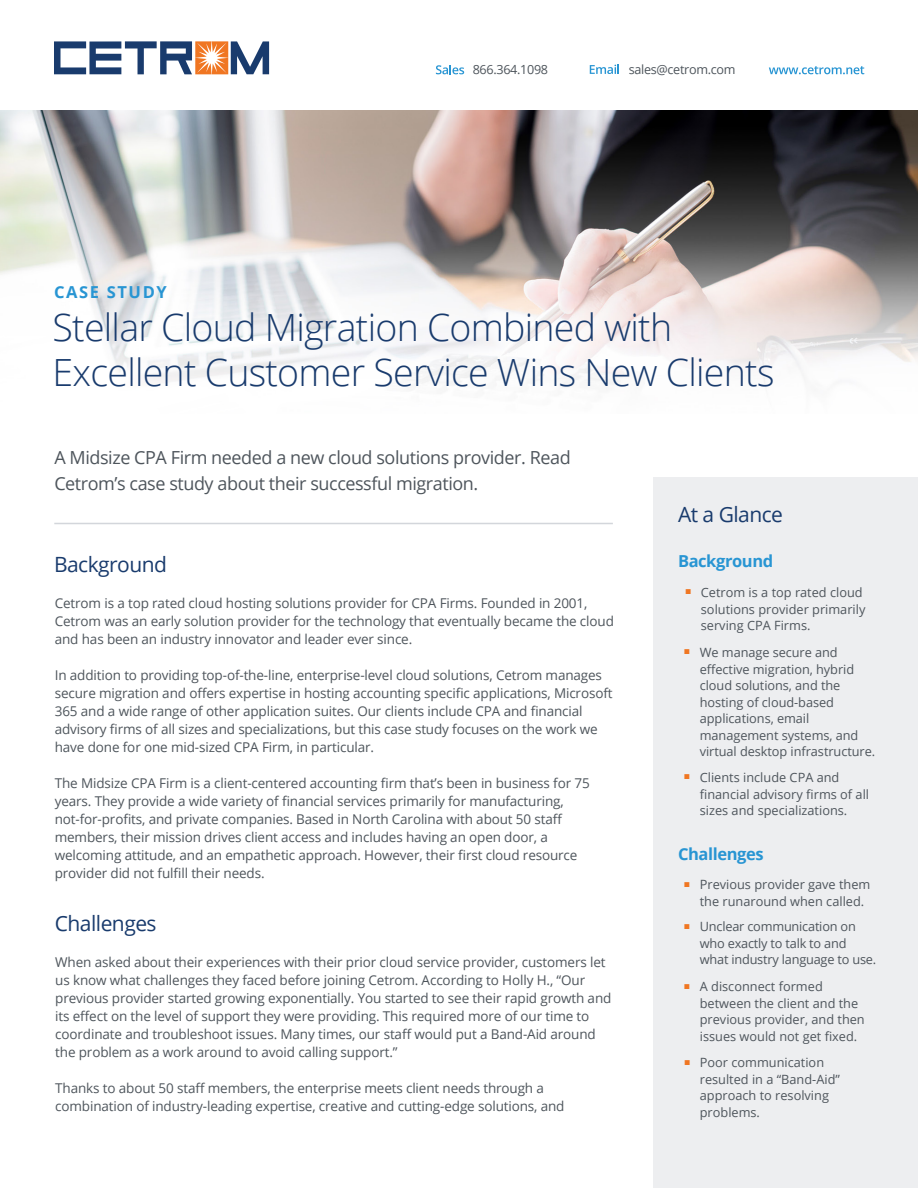
<style>
.page{position:relative;width:918px;height:1188px;background:#fff}
.page>*{position:absolute;margin:0;border:0;box-sizing:border-box;transform-origin:0 0}
.t1{font:300 37.5px/45px "Open Sans";letter-spacing:-.02em;color:#193b6d}
.t2{font:21px "Open Sans";letter-spacing:-.025em;color:#193b6d}
.t3{font:18px/25.5px "Open Sans";letter-spacing:-.025em;color:#4e555c}
.t4{font:700 16.5px "Open Sans";letter-spacing:-.025em;color:#2895d3}
.t5{font:700 16.5px "Open Sans";letter-spacing:.1em;color:#2895d3}
.t6{font:13.5px/18px "Open Sans";letter-spacing:-.01em;color:#4e555c}
.t7{font:12.75px/16.5px "Open Sans";color:#4e555c}
.t8{font:12.6px "Open Sans";letter-spacing:-.025em;color:#4e555c}
.t9{font:10.5px "Arial";color:#f07622}
</style>
<div class="page">
<img style="left:0;top:111px;width:918px;height:274px">
<svg style="left:54px;top:41px;width:215px;height:33px"></svg>
<hr style="left:54px;top:523px;width:559px;height:1px;background:#d3d6db">
<svg style="left:436px;top:65px;width:28px;height:9px"></svg>
<svg style="left:590px;top:64px;width:29px;height:10px"></svg>
<svg style="left:769px;top:66px;width:95px;height:8px"></svg>
<div style="left:653px;top:478px;width:265px;height:710px;background:#edeef0"></div>
<p class="t5" style="left:54px;top:280px;width:114px">CASE STUDY</p>
<p class="t8" style="left:473px;top:61px;width:77px">866.364.1098</p>
<p class="t8" style="left:629px;top:61px;width:108px">sales@cetrom.com</p>
<h1 class="t1" style="left:53px;top:304px;width:723px">Stellar Cloud Migration Combined with<br>Excellent Customer Service Wins New Clients</h1>
<h3 class="t3" style="left:54px;top:445px;width:518px">A Midsize CPA Firm needed a new cloud solutions provider. Read<br>Cetrom’s case study about their successful migration.</h3>
<h2 class="t2" style="left:54px;top:550px;width:115px">Background</h2>
<p class="t6" style="left:55px;top:593px;width:561px">Cetrom is a top rated cloud hosting solutions provider for CPA Firms. Founded in 2001,<br>Cetrom was an early solution provider for the technology that eventually became the cloud and has been an industry innovator and leader ever since.</p>
<p class="t6" style="left:55px;top:665px;width:559px">In addition to providing top-of-the-line, enterprise-level cloud solutions, Cetrom manages secure migration and offers expertise in hosting accounting specific applications, Microsoft 365 and a wide range of other application suites. Our clients include CPA and financial advisory firms of all sizes and specializations, but this case study focuses on the work we have done for one mid-sized CPA Firm, in particular.</p>
<p class="t6" style="left:55px;top:773px;width:537px">The Midsize CPA Firm is a client-centered accounting firm that’s been in business for 75 years. They provide a wide variety of financial services primarily for manufacturing, not-for-profits, and private companies. Based in North Carolina with about 50 staff members, their mission drives client access and includes having an open door, a welcoming attitude, and an empathetic approach. However, their first cloud resource provider did not fulfill their needs.</p>
<h2 class="t2" style="left:55px;top:909px;width:103px">Challenges</h2>
<p class="t6" style="left:55px;top:952px;width:558px">When asked about their experiences with their prior cloud service provider, customers let us know what challenges they faced before joining Cetrom. According to Holly H., “Our previous provider started growing exponentially. You started to see their rapid growth and its effect on the level of support they were providing. This required more of our time to coordinate and troubleshoot issues. Many times, our staff would put a Band-Aid around the problem as a work around to avoid calling support.”</p>
<p class="t6" style="left:55px;top:1078px;width:511px">Thanks to about 50 staff members, the enterprise meets client needs through a combination of industry-leading expertise, creative and cutting-edge solutions, and</p>
<h2 class="t2" style="left:678px;top:500px;width:107px">At a Glance</h2>
<p class="t4" style="left:678px;top:550px;width:97px">Background</p>
<p class="t7" style="left:701px;top:584px;width:166px;text-indent:-16px"><sup>■</sup> Cetrom is a top rated cloud solutions provider primarily serving CPA Firms.</p>
<p class="t9" style="left:684px;top:644px;width:8px">■</p>
<p class="t9" style="left:684px;top:768px;width:8px">■</p>
<p class="t7" style="left:700px;top:644px;width:177px">We manage secure and effective migration, hybrid cloud solutions, and the hosting of cloud-based applications, email management systems, and virtual desktop infrastructure.</p>
<p class="t7" style="left:700px;top:769px;width:171px">Clients include CPA and financial advisory firms of all sizes and specializations.</p>
<p class="t4" style="left:678px;top:842px;width:87px">Challenges</p>
<p class="t9" style="left:684px;top:876px;width:8px">■</p>
<p class="t9" style="left:684px;top:918px;width:8px">■</p>
<p class="t7" style="left:700px;top:876px;width:172px">Previous provider gave them the runaround when called.</p>
<p class="t7" style="left:700px;top:918px;width:178px">Unclear communication on who exactly to talk to and what industry language to use.</p>
<p class="t7" style="left:700px;top:978px;width:167px">A disconnect formed between the client and the previous provider, and then issues would not get fixed.</p>
<p class="t9" style="left:684px;top:978px;width:8px">■</p>
<p class="t7" style="left:700px;top:1054px;width:142px;text-indent:-16px"><sup>■</sup> Poor communication resulted in a “Band-Aid” approach to resolving problems.</p>
</div>
